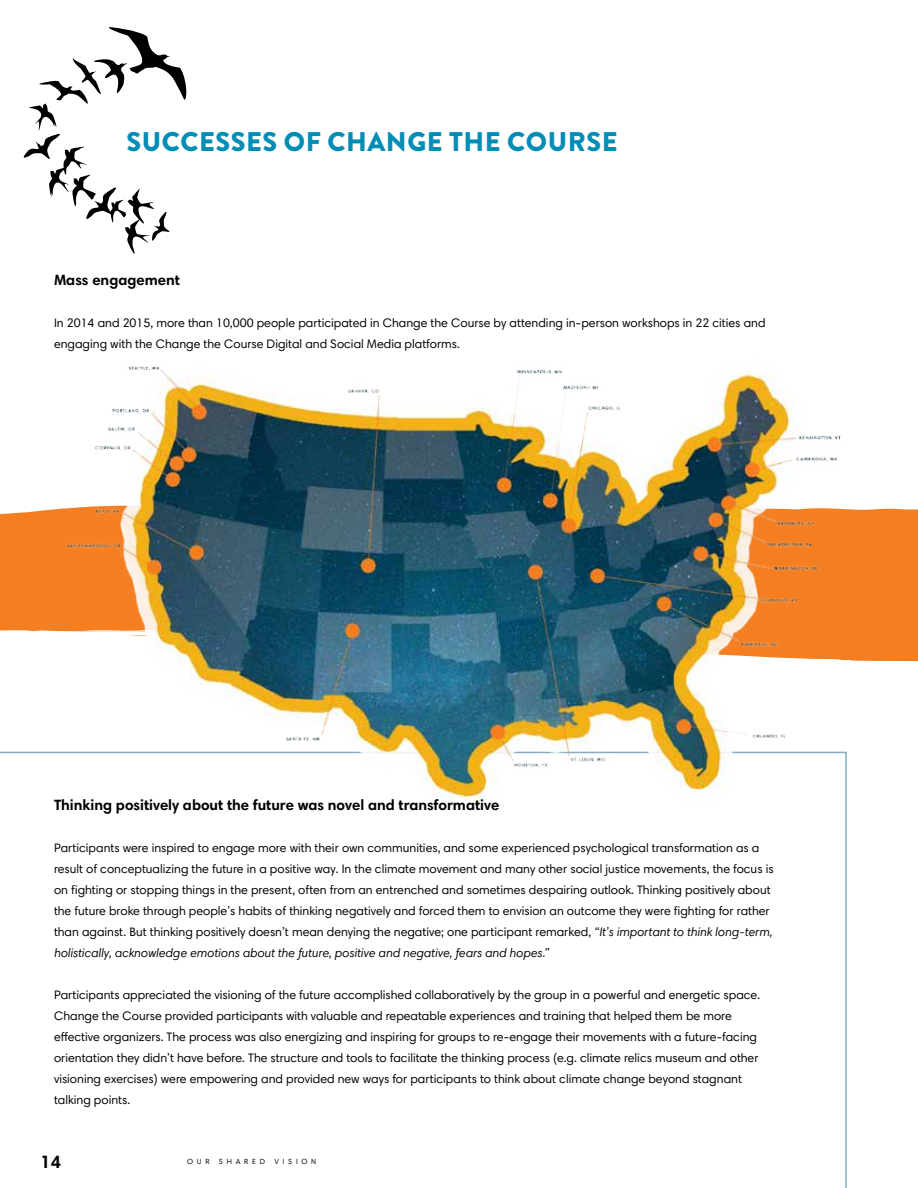
<style>
.page{position:relative;width:918px;height:1188px;background:#fff}
.page>*{position:absolute;margin:0;border:0;box-sizing:border-box;transform-origin:0 0}
.t1{font:900 27px "Brandon Grotesque";letter-spacing:.02em;color:#008db5}
.t2{font:700 18px "Harmonia Sans Std";color:#000}
.t3{font:700 15px "Harmonia Sans Std";color:#000}
.t4{font:12.3px/21px "Harmonia Sans Std";color:#000}
.t5{font:7.5px "Harmonia Sans Std";letter-spacing:.5em;color:#000}
.s1{font-style:italic}
</style>
<div class="page">
<svg style="left:24px;top:27px;width:163px;height:227px"></svg>
<svg style="left:0;top:508px;width:918px;height:154px;background:#f68e3c"></svg>
<img style="left:54px;top:366px;width:810px;height:495px">
<h1 class="t1" style="left:127px;top:123px;width:492px">SUCCESSES OF CHANGE THE COURSE</h1>
<p class="t3" style="left:54px;top:271px;width:127px">Mass engagement</p>
<p class="t4" style="left:54px;top:312px;width:713px">In 2014 and 2015, more than 10,000 people participated in Change the Course by attending in-person workshops in 22 cities and engaging with the Change the Course Digital and Social Media platforms.</p>
<p class="t3" style="left:54px;top:796px;width:447px">Thinking positively about the future was novel and transformative</p>
<p class="t4" style="left:54px;top:838px;width:721px">Participants were inspired to engage more with their own communities, and some experienced psychological transformation as a result of conceptualizing the future in a positive way. In the climate movement and many other social justice movements, the focus is on fighting or stopping things in the present, often from an entrenched and sometimes despairing outlook. Thinking positively about the future broke through people’s habits of thinking negatively and forced them to envision an outcome they were fighting for rather than against. But thinking positively doesn’t mean denying the negative; one participant remarked, <span class="s1">“It’s important to think long-term, holistically, acknowledge emotions about the future, positive and negative, fears and hopes.”</span></p>
<p class="t4" style="left:54px;top:985px;width:708px">Participants appreciated the visioning of the future accomplished collaboratively by the group in a powerful and energetic space.<br>Change the Course provided participants with valuable and repeatable experiences and training that helped them be more effective organizers. The process was also energizing and inspiring for groups to re-engage their movements with a future-facing orientation they didn’t have before. The structure and tools to facilitate the thinking process (e.g. climate relics museum and other visioning exercises) were empowering and provided new ways for participants to think about climate change beyond stagnant talking points.</p>
<h2 class="t2" style="left:40px;top:1150px;width:22px">14</h2>
<p class="t5" style="left:187px;top:1157px;width:24px">OUR</p>
<p class="t5" style="left:219px;top:1157px;width:48px">SHARED</p>
<p class="t5" style="left:275px;top:1157px;width:43px">VISION</p>
</div>
